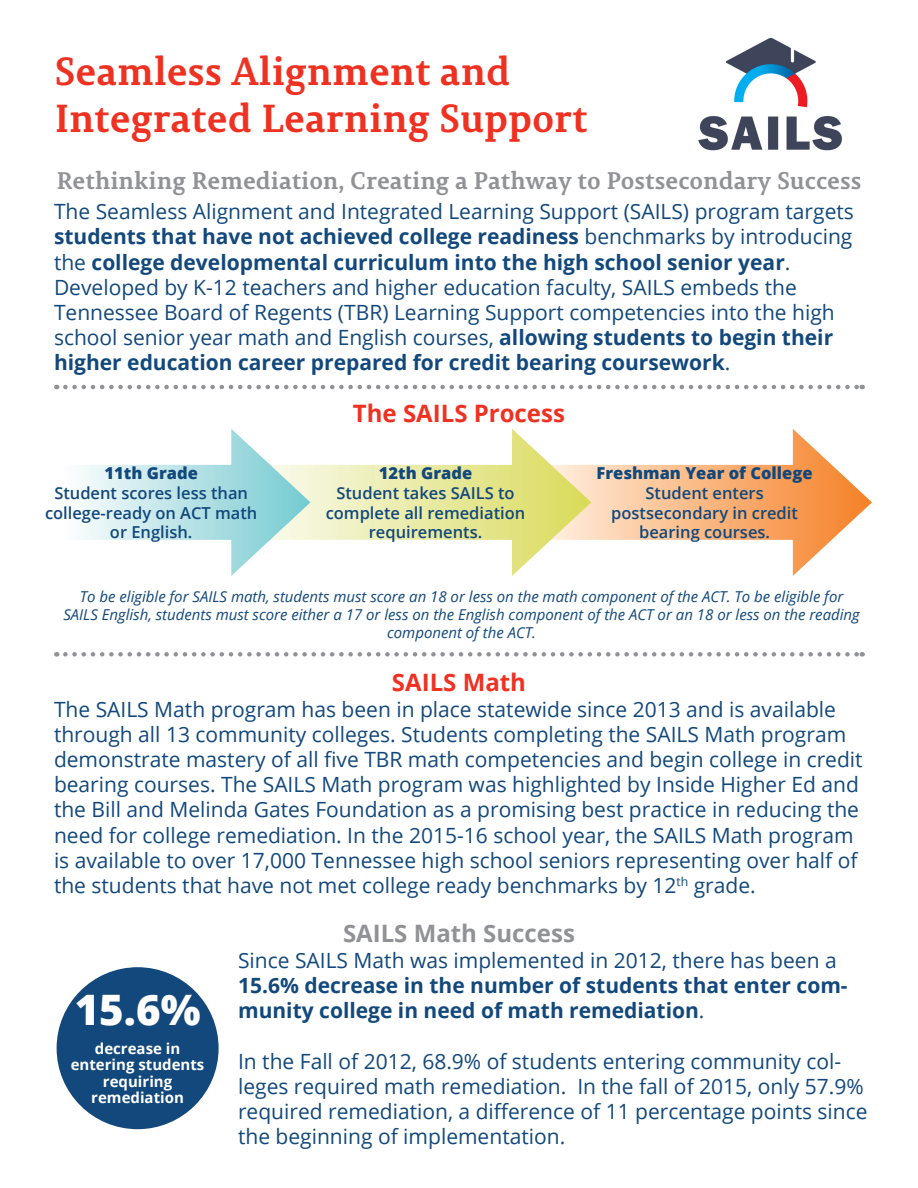
<style>
.page{position:relative;width:918px;height:1188px;background:#fff}
.page>*{position:absolute;margin:0;border:0;box-sizing:border-box;transform-origin:0 0}
.t1{font:800 42px "Open Sans";color:#fff}
.t2{font:700 39px/46.8px "Permian Slab Serif Typeface";color:#ef3122}
.t3{font:700 24px "Permian Slab Serif Typeface";color:#919295}
.t4{font:700 24px "Open Sans";color:#ef3122}
.t5{font:700 24px "Open Sans";color:#919295}
.t6{font:21px/25.2px "Open Sans";color:#12487b}
.t7{font:700 21px/25.2px "Open Sans";color:#12487b}
.t8{font:600 16.5px/19.8px "Open Sans";color:#12487b;text-align:center}
.t9{font:800 16.5px "Open Sans";color:#12487b}
.t10{font:italic 15px/18px "Open Sans";color:#12487b;text-align:center}
.t11{font:700 15px/16.5px "Open Sans";color:#fff;text-align:center}
.s1{font-weight:700}
.s2{font-weight:400}
</style>
<div class="page">
<svg style="left:65px;top:385px;width:798px;height:4px"></svg>
<img style="left:698px;top:37px;width:144px;height:114px">
<svg style="left:591px;top:465px;width:202px;height:75px;background:#fabc8a"></svg>
<svg style="left:793px;top:429px;width:79px;height:147px"></svg>
<svg style="left:310px;top:465px;width:202px;height:75px;background:#eaebab"></svg>
<svg style="left:512px;top:429px;width:79px;height:147px"></svg>
<svg style="left:79px;top:465px;width:152px;height:75px;background:#cbe9ec"></svg>
<svg style="left:231px;top:429px;width:79px;height:147px"></svg>
<svg style="left:65px;top:652px;width:798px;height:5px"></svg>
<div style="left:57px;top:967px;width:162px;height:162px;background:#12487b;border-radius:50%"></div>
<p class="t2" style="left:54px;top:46px;width:535px">Seamless Alignment and<br>Integrated Learning Support</p>
<p class="t3" style="left:57px;top:160px;width:806px">Rethinking Remediation, Creating a Pathway to Postsecondary Success</p>
<p class="t6" style="left:54px;top:199px;width:801px">The Seamless Alignment and Integrated Learning Support (SAILS) program targets <span class="s1">students that have not achieved college readiness</span> benchmarks by introducing the <span class="s1">college developmental curriculum into the high school senior year</span>.<br>Developed by K-12 teachers and higher education faculty, SAILS embeds the Tennessee Board of Regents (TBR) Learning Support competencies into the high school senior year math and English courses, <span class="s1">allowing students to begin their higher education career prepared for credit bearing coursework</span>.</p>
<p class="t9" style="left:105px;top:460px;width:95px">11th Grade</p>
<p class="t8" style="left:45px;top:483px;width:214px">Student scores less than college-ready on ACT math or English.</p>
<p class="t4" style="left:353px;top:396px;width:214px">The SAILS Process</p>
<p class="t9" style="left:379px;top:460px;width:95px">12th Grade</p>
<p class="t8" style="left:326px;top:483px;width:201px">Student takes SAILS to complete all remediation requirements.</p>
<p class="t9" style="left:597px;top:460px;width:218px">Freshman Year of College</p>
<p class="t8" style="left:611px;top:483px;width:188px">Student enters postsecondary in credit bearing courses.</p>
<p class="t10" style="left:63px;top:587px;width:798px">To be eligible for SAILS math, students must score an 18 or less on the math component of the ACT. To be eligible for<br>SAILS English, students must score either a 17 or less on the English component of the ACT or an 18 or less on the reading component of the ACT.</p>
<p class="t4" style="left:392px;top:665px;width:136px">SAILS Math</p>
<p class="t6" style="left:54px;top:696px;width:810px">The SAILS Math program has been in place statewide since 2013 and is available through all 13 community colleges. Students completing the SAILS Math program demonstrate mastery of all five TBR math competencies and begin college in credit bearing courses. The SAILS Math program was highlighted by Inside Higher Ed and the Bill and Melinda Gates Foundation as a promising best practice in reducing the need for college remediation. In the 2015-16 school year, the SAILS Math program is available to over 17,000 Tennessee high school seniors representing over half of the students that have not met college ready benchmarks by 12<sup>th</sup> grade.</p>
<p class="t5" style="left:343px;top:917px;width:234px">SAILS Math Success</p>
<p class="t7" style="left:238px;top:947px;width:611px"><span class="s2">Since SAILS Math was implemented in 2012, there has been a<br></span>15.6% decrease in the number of students that enter com&shy;munity college in need of math remediation<span class="s2">.</span></p>
<p class="t6" style="left:238px;top:1048px;width:631px">In the Fall of 2012, 68.9% of students entering community col&shy;leges required math remediation. In the fall of 2015, only 57.9% required remediation, a difference of 11 percentage points since the beginning of implementation.</p>
<p class="t1" style="left:75px;top:978px;width:127px">15.6%</p>
<p class="t11" style="left:71px;top:1040px;width:135px">decrease in entering students requiring remediation</p>
</div>
